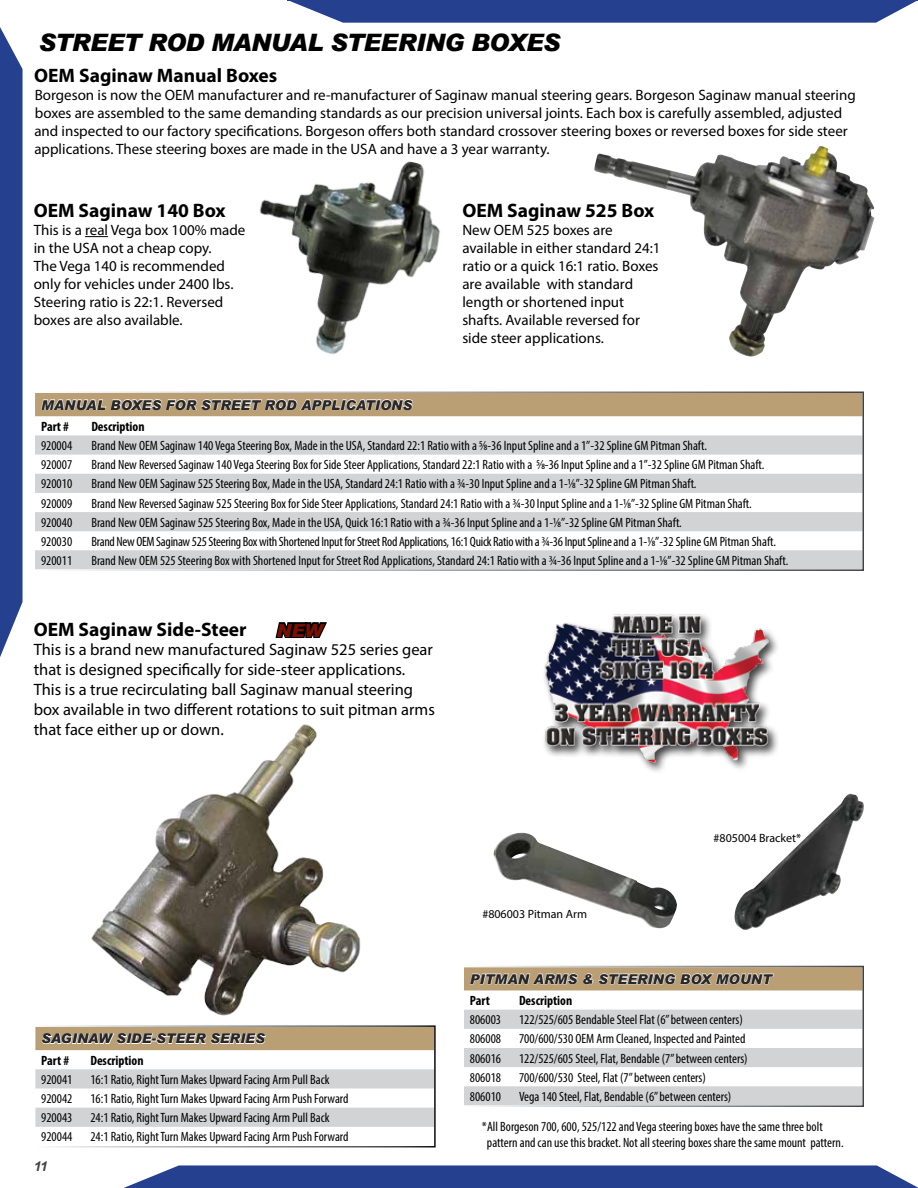
<style>
.page{position:relative;width:918px;height:1188px;background:#fff}
.page>*{position:absolute;margin:0;border:0;box-sizing:border-box;transform-origin:0 0}
.t1{font:italic 900 24px "Arial";letter-spacing:-.025em;color:#000}
.t2{font:700 19.5px "Myriad Pro";color:#000}
.t3{font:italic 900 18px "Arial";color:#7a1100}
.t4{font:16.5px/19.8px "Myriad Pro";color:#000}
.t5{font:15px/18px "Myriad Pro";color:#000}
.t6{font:condensed 13.5px/16.2px "Myriad Pro";color:#000}
.t7{font:condensed 13.5px "Myriad Pro";letter-spacing:-.02em;color:#000}
.t8{font:italic 900 13.5px "Arial";color:#292829}
.t9{font:700 condensed 13.5px "Myriad Pro";color:#000}
.t10{font:italic 700 13.5px "Arial";color:#414042}
.t11{font:12px "Myriad Pro";color:#000}
</style>
<div class="page">
<img style="left:594px;top:146px;width:281px;height:211px">
<svg style="left:37px;top:435px;width:824px;height:133px;fill:#d1d3d4"></svg>
<svg style="left:37px;top:391px;width:825px;height:26px;background:#c3ab88"></svg>
<div style="left:34px;top:392px;width:830px;height:179px;border:2px solid #fff"></div>
<svg style="left:465px;top:965px;width:397px;height:139px"></svg>
<div style="left:462px;top:966px;width:402px;height:141px;border:2px solid #fff"></div>
<img style="left:493px;top:833px;width:184px;height:96px">
<img style="left:734px;top:794px;width:130px;height:136px">
<svg style="left:290px;top:1px;width:626px;height:22px;background:#385098"></svg>
<hr style="left:288px;top:0;width:630px;height:1px;background:#25408f">
<svg style="left:124px;top:1165px;width:794px;height:23px;background:#364f97"></svg>
<svg style="left:0;top:27px;width:23px;height:630px;background:#395299"></svg>
<svg style="left:85px;top:236px;width:23px;height:1px"></svg>
<img style="left:259px;top:161px;width:181px;height:193px">
<img style="left:91px;top:760px;width:270px;height:238px">
<svg style="left:274px;top:474px;width:55px;height:418px"></svg>
<svg style="left:37px;top:998px;width:396px;height:129px"></svg>
<div style="left:34px;top:1025px;width:402px;height:123px;border:2px solid #fff"></div>
<img style="left:544px;top:614px;width:231px;height:158px">
<h1 class="t1" style="left:38px;top:28px;width:523px">STREET ROD MANUAL STEERING BOXES</h1>
<h2 class="t2" style="left:34px;top:63px;width:245px">OEM Saginaw Manual Boxes</h2>
<p class="t5" style="left:34px;top:86px;width:823px">Borgeson is now the OEM manufacturer and re-manufacturer of Saginaw manual steering gears. Borgeson Saginaw manual steering boxes are assembled to the same demanding standards as our precision universal joints. Each box is carefully assembled, adjusted and inspected to our factory specifications. Borgeson offers both standard crossover steering boxes or reversed boxes for side steer applications. These steering boxes are made in the USA and have a 3 year warranty.</p>
<h2 class="t2" style="left:34px;top:198px;width:193px">OEM Saginaw 140 Box</h2>
<p class="t5" style="left:34px;top:221px;width:213px">This is a real Vega box 100% made in the USA not a cheap copy.<br>The Vega 140 is recommended only for vehicles under 2400 lbs.<br>Steering ratio is 22:1. Reversed boxes are also available.</p>
<h2 class="t2" style="left:462px;top:198px;width:193px">OEM Saginaw 525 Box</h2>
<p class="t5" style="left:462px;top:221px;width:200px">New OEM 525 boxes are available in either standard 24:1 ratio or a quick 16:1 ratio. Boxes are available with standard length or shortened input shafts. Available reversed for side steer applications.</p>
<p class="t8" style="left:41px;top:396px;width:373px">MANUAL BOXES FOR STREET ROD APPLICATIONS</p>
<p class="t9" style="left:41px;top:418px;width:29px">Part #</p>
<p class="t9" style="left:91px;top:418px;width:55px">Description</p>
<p class="t6" style="left:41px;top:437px;width:33px">920004</p>
<p class="t6" style="left:91px;top:437px;width:617px">Brand New OEM Saginaw 140 Vega Steering Box, Made in the USA, Standard 22:1 Ratio with a 5/8-36 Input Spline and a 1”-32 Spline GM Pitman Shaft.</p>
<p class="t6" style="left:41px;top:457px;width:33px">920007</p>
<p class="t6" style="left:91px;top:457px;width:675px">Brand New Reversed Saginaw 140 Vega Steering Box for Side Steer Applications, Standard 22:1 Ratio with a 5/8-36 Input Spline and a 1”-32 Spline GM Pitman Shaft.</p>
<p class="t6" style="left:41px;top:476px;width:33px">920010</p>
<p class="t6" style="left:91px;top:476px;width:607px">Brand New OEM Saginaw 525 Steering Box, Made in the USA, Standard 24:1 Ratio with a 3/4-30 Input Spline and a 1-1/8”-32 Spline GM Pitman Shaft.</p>
<p class="t6" style="left:41px;top:495px;width:33px">920009</p>
<p class="t6" style="left:91px;top:495px;width:662px">Brand New Reversed Saginaw 525 Steering Box for Side Steer Applications, Standard 24:1 Ratio with a 3/4-30 Input Spline and a 1-1/8”-32 Spline GM Pitman Shaft.</p>
<p class="t6" style="left:41px;top:514px;width:33px">920040</p>
<p class="t6" style="left:91px;top:514px;width:592px">Brand New OEM Saginaw 525 Steering Box, Made in the USA, Quick 16:1 Ratio with a 3/4-36 Input Spline and a 1-1/8”-32 Spline GM Pitman Shaft.</p>
<p class="t6" style="left:41px;top:533px;width:33px">920030</p>
<p class="t7" style="left:91px;top:533px;width:686px">Brand New OEM Saginaw 525 Steering Box with Shortened Input for Street Rod Applications, 16:1 Quick Ratio with a 3/4-36 Input Spline and a 1-1/8”-32 Spline GM Pitman Shaft.</p>
<p class="t6" style="left:41px;top:552px;width:33px">920011</p>
<p class="t6" style="left:91px;top:552px;width:698px">Brand New OEM 525 Steering Box with Shortened Input for Street Rod Applications, Standard 24:1 Ratio with a 3/4-36 Input Spline and a 1-1/8”-32 Spline GM Pitman Shaft.</p>
<h2 class="t2" style="left:34px;top:616px;width:214px">OEM Saginaw Side-Steer</h2>
<p class="t4" style="left:34px;top:640px;width:403px">This is a brand new manufactured Saginaw 525 series gear that is designed specifically for side-steer applications.<br>This is a true recirculating ball Saginaw manual steering box available in two different rotations to suit pitman arms that face either up or down.</p>
<h3 class="t3" style="left:277px;top:619px;width:47px">NEW</h3>
<p class="t8" style="left:41px;top:1030px;width:225px">SAGINAW SIDE-STEER SERIES</p>
<p class="t9" style="left:41px;top:1052px;width:29px">Part #</p>
<p class="t9" style="left:90px;top:1052px;width:55px">Description</p>
<p class="t6" style="left:41px;top:1071px;width:33px">920041</p>
<p class="t6" style="left:90px;top:1071px;width:241px">16:1 Ratio, Right Turn Makes Upward Facing Arm Pull Back</p>
<p class="t6" style="left:41px;top:1090px;width:33px">920042</p>
<p class="t6" style="left:90px;top:1090px;width:260px">16:1 Ratio, Right Turn Makes Upward Facing Arm Push Forward</p>
<p class="t6" style="left:41px;top:1110px;width:33px">920043</p>
<p class="t6" style="left:90px;top:1110px;width:241px">24:1 Ratio, Right Turn Makes Upward Facing Arm Pull Back</p>
<p class="t6" style="left:41px;top:1129px;width:33px">920044</p>
<p class="t6" style="left:90px;top:1129px;width:260px">24:1 Ratio, Right Turn Makes Upward Facing Arm Push Forward</p>
<p class="t10" style="left:34px;top:1157px;width:16px">11</p>
<p class="t11" style="left:482px;top:907px;width:106px">#806003 Pitman Arm</p>
<p class="t11" style="left:714px;top:830px;width:89px">#805004 Bracket*</p>
<p class="t8" style="left:470px;top:971px;width:304px">PITMAN ARMS &amp; STEERING BOX MOUNT</p>
<p class="t9" style="left:470px;top:992px;width:22px">Part</p>
<p class="t9" style="left:519px;top:992px;width:55px">Description</p>
<p class="t6" style="left:470px;top:1012px;width:33px">806003</p>
<p class="t6" style="left:519px;top:1012px;width:225px">122/525/605 Bendable Steel Flat (6” between centers)</p>
<p class="t6" style="left:470px;top:1031px;width:33px">806008</p>
<p class="t6" style="left:519px;top:1031px;width:228px">700/600/530 OEM Arm Cleaned, Inspected and Painted</p>
<p class="t6" style="left:470px;top:1050px;width:33px">806016</p>
<p class="t6" style="left:519px;top:1050px;width:230px">122/525/605 Steel, Flat, Bendable (7” between centers)</p>
<p class="t6" style="left:470px;top:1069px;width:33px">806018</p>
<p class="t6" style="left:519px;top:1069px;width:188px">700/600/530 Steel, Flat (7” between centers)</p>
<p class="t6" style="left:470px;top:1088px;width:33px">806010</p>
<p class="t6" style="left:519px;top:1088px;width:214px">Vega 140 Steel, Flat, Bendable (6” between centers)</p>
<p class="t6" style="left:487px;top:1118px;width:358px;text-indent:-5px">*All Borgeson 700, 600, 525/122 and Vega steering boxes have the same three bolt pattern and can use this bracket. Not all steering boxes share the same mount pattern.</p>
</div>
